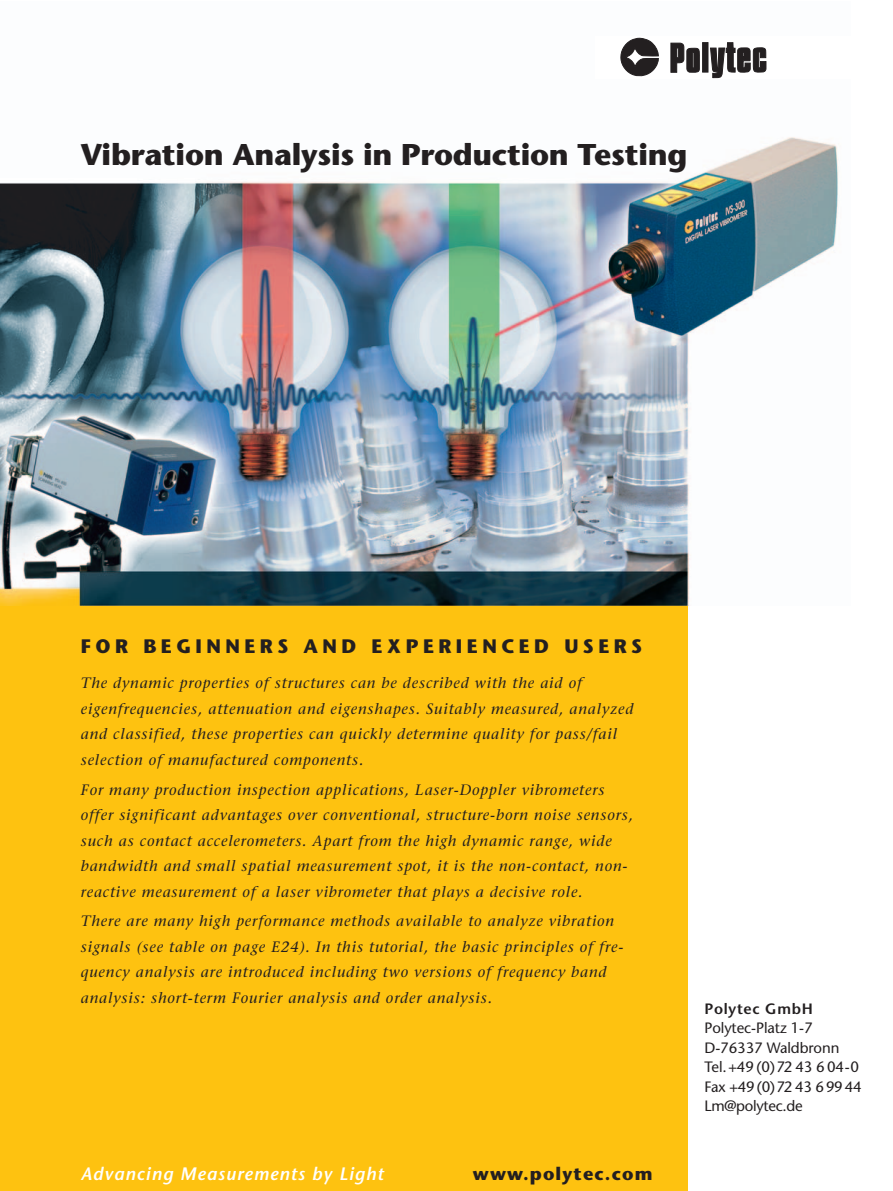
<style>
.page{position:relative;width:893px;height:1191px;background:#fff}
.page>*{position:absolute;margin:0;border:0;box-sizing:border-box;transform-origin:0 0}
.t1{font:700 30px "Stone Sans LT";letter-spacing:-.01em;color:#231f20}
.t2{font:700 19.5px "Stone Sans LT";letter-spacing:.23em;color:#231f20}
.t3{font:italic 600 18px "Stone Sans LT";letter-spacing:.055em;color:#fff}
.t4{font:700 18px "Stone Sans LT";letter-spacing:.065em;color:#231f20}
.t5{font:italic 15px/25.5px "Stone Serif LT";letter-spacing:.055em;color:#231f20}
.t6{font:15px/19.5px "Stone Sans LT";letter-spacing:-.005em;color:#231f20}
.t7{font:600 15px "Stone Sans LT";letter-spacing:.045em;color:#231f20}
</style>
<div class="page">
<div style="left:0;top:184px;width:687px;height:1006px;background:#fec210"></div>
<img style="left:0;top:78px;width:839px;height:527px">
<svg style="left:671px;top:42px;width:95px;height:36px"></svg>
<svg style="left:620px;top:38px;width:39px;height:39px"></svg>
<h1 class="t1" style="left:81px;top:144px;width:608px">Vibration Analysis in Production Testing</h1>
<h2 class="t2" style="left:81px;top:639px;width:563px">FOR BEGINNERS AND EXPERIENCED USERS</h2>
<p class="t5" style="left:81px;top:672px;width:554px">The dynamic properties of structures can be described with the aid of eigenfrequencies, attenuation and eigenshapes. Suitably measured, analyzed and classified, these properties can quickly determine quality for pass/fail selection of manufactured components.</p>
<p class="t5" style="left:81px;top:778px;width:554px">For many production inspection applications, Laser-Doppler vibrometers offer significant advantages over conventional, structure-born noise sensors, such as contact accelerometers. Apart from the high dynamic range, wide bandwidth and small spatial measurement spot, it is the non-contact, non&shy;reactive measurement of a laser vibrometer that plays a decisive role.</p>
<p class="t5" style="left:81px;top:910px;width:544px">There are many high performance methods available to analyze vibration signals (see table on page E24). In this tutorial, the basic principles of fre&shy;quency analysis are introduced including two versions of frequency band analysis: short-term Fourier analysis and order analysis.</p>
<p class="t3" style="left:81px;top:1167px;width:304px">Advancing Measurements by Light</p>
<p class="t4" style="left:473px;top:1167px;width:181px">www.polytec.com</p>
<p class="t7" style="left:704px;top:1003px;width:110px">Polytec GmbH</p>
<p class="t6" style="left:704px;top:1020px;width:159px">Polytec-Platz 1-7<br>D-76337 Waldbronn<br>Tel.+49 (0)72 43 6 04-0<br>Fax +49 (0)72 43 6 99 44<br>Lm@polytec.de</p>
</div>
